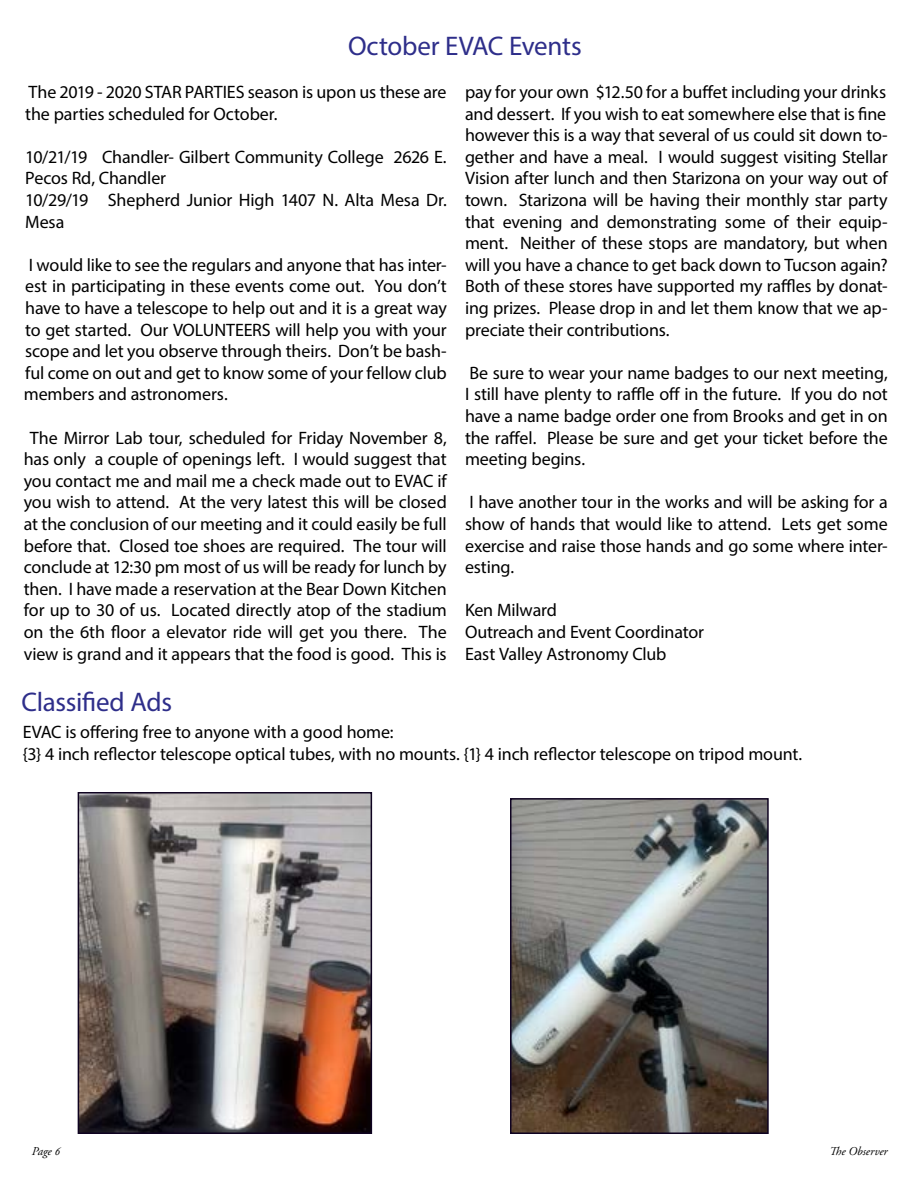
<style>
.page{position:relative;width:918px;height:1188px;background:#fff}
.page>*{position:absolute;margin:0;border:0;box-sizing:border-box;transform-origin:0 0}
.t1{font:27px "Myriad Pro";letter-spacing:-.015em;color:#2e2e8a}
.t2{font:18px/21.6px "Myriad Pro";letter-spacing:-.01em;color:#000}
.t3{font:italic 12px "Adobe Garamond Pro";color:#000}
</style>
<div class="page">
<img style="left:81px;top:795px;width:288px;height:336px">
<div style="left:78px;top:792px;width:294px;height:342px;border:2px solid #0f0321"></div>
<img style="left:513px;top:801px;width:253px;height:330px">
<div style="left:510px;top:798px;width:259px;height:336px;border:2px solid #0f0321"></div>
<h1 class="t1" style="left:348px;top:30px;width:235px">October EVAC Events</h1>
<p class="t2" style="left:25px;top:81px;width:423px">The 2019 - 2020 STAR PARTIES season is upon us these are the parties scheduled for October.</p>
<p class="t2" style="left:25px;top:146px;width:423px">10/21/19 Chandler- Gilbert Community College 2626 E.<br>Pecos Rd, Chandler<br>10/29/19 Shepherd Junior High 1407 N. Alta Mesa Dr.<br>Mesa</p>
<p class="t2" style="left:24px;top:254px;width:425px;text-align:justify">I would like to see the regulars and anyone that has inter&shy;est in participating in these events come out. You don’t have to have a telescope to help out and it is a great way to get started. Our VOLUNTEERS will help you with your scope and let you observe through theirs. Don’t be bash&shy;ful come on out and get to know some of your fellow club members and astronomers.</p>
<p class="t2" style="left:24px;top:426px;width:425px;text-align:center">The Mirror Lab tour, scheduled for Friday November 8, has only a couple of openings left. I would suggest that you contact me and mail me a check made out to EVAC if you wish to attend. At the very latest this will be closed at the conclusion of our meeting and it could easily be full before that. Closed toe shoes are required. The tour will conclude at 12:30 pm most of us will be ready for lunch by then. I have made a reservation at the Bear Down Kitchen for up to 30 of us. Located directly atop of the stadium on the 6th floor a elevator ride will get you there. The view is grand and it appears that the food is good. This is</p>
<h1 class="t1" style="left:22px;top:685px;width:152px">Classified Ads</h1>
<p class="t2" style="left:465px;top:81px;width:424px;text-align:justify">pay for your own $12.50 for a buffet including your drinks and dessert. If you wish to eat somewhere else that is fine however this is a way that several of us could sit down to&shy;gether and have a meal. I would suggest visiting Stellar Vision after lunch and then Starizona on your way out of town. Starizona will be having their monthly star party that evening and demonstrating some of their equip&shy;ment. Neither of these stops are mandatory, but when will you have a chance to get back down to Tucson again?<br>Both of these stores have supported my raffles by donat&shy;ing prizes. Please drop in and let them know that we ap&shy;preciate their contributions.</p>
<p class="t2" style="left:465px;top:362px;width:424px;text-align:justify">Be sure to wear your name badges to our next meeting, I still have plenty to raffle off in the future. If you do not have a name badge order one from Brooks and get in on the raffel. Please be sure and get your ticket before the meeting begins.</p>
<p class="t2" style="left:465px;top:491px;width:424px;text-align:justify">I have another tour in the works and will be asking for a show of hands that would like to attend. Lets get some exercise and raise those hands and go some where inter&shy;esting.</p>
<p class="t2" style="left:465px;top:599px;width:241px">Ken Milward<br>Outreach and Event Coordinator<br>East Valley Astronomy Club</p>
<p class="t2" style="left:23px;top:721px;width:781px">EVAC is offering free to anyone with a good home:<br>{3} 4 inch reflector telescope optical tubes, with no mounts. {1} 4 inch reflector telescope on tripod mount.</p>
<p class="t3" style="left:32px;top:1144px;width:30px">Page 6</p>
<p class="t3" style="left:829px;top:1144px;width:60px">The Observer</p>
</div>
